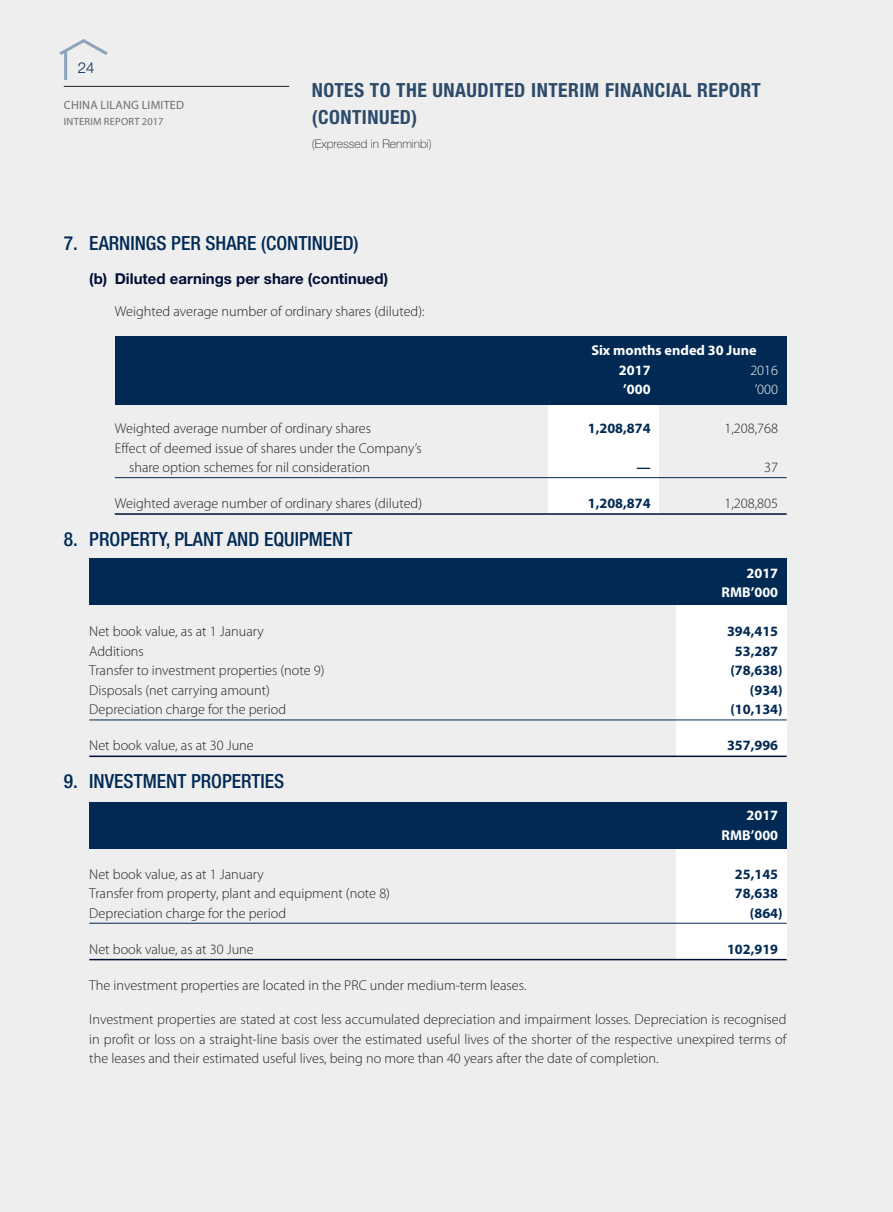
<style>
.page{position:relative;width:893px;height:1212px;background:#fff}
.page>*{position:absolute;margin:0;border:0;box-sizing:border-box;transform-origin:0 0}
.Subhead_1{font:500 condensed 19.5px "Helvetica Neue LT Std";color:#002a54}
.t1{font:700 condensed 19.5px/27px "Helvetica Neue LT Std";letter-spacing:.025em;color:#2c4b6a}
.Subhead_2{font:700 15px "Helvetica Neue LT Std";color:#000d34}
.t2{font:300 15px "Helvetica Neue LT Std";color:#002a54}
.Table_2_colume{font:300 14.25px "Myriad Pro";color:#231f20}
.Body_text{font:300 14.25px/19.5px "Myriad Pro";color:#231f20;text-align:justify}
.Table_2_colume-2{font:700 14.25px "Myriad Pro";color:#002a54}
.Table_2_colume-3{font:700 14.25px "Myriad Pro";color:#fff}
.Table_2_colume-4{font:300 14.25px "Myriad Pro";color:#fff}
.t3{font:100 12px "Helvetica Neue LT Std";color:#231f20}
.t4{font:12px "Myriad Pro";letter-spacing:.02em;color:#6c6d70}
.t5{font:10.5px "Myriad Pro";letter-spacing:.02em;color:#6c6d70}
</style>
<div class="page">
<div style="left:0;top:0;width:892px;height:1212px;background:#eeeeef"></div>
<svg style="left:59px;top:39px;width:49px;height:41px"></svg>
<hr style="left:64px;top:86px;width:225px;height:1px;background:#231f20">
<div style="left:676px;top:588px;width:111px;height:168px;background:#fff"></div>
<div style="left:676px;top:831px;width:111px;height:128px;background:#fff"></div>
<div style="left:89px;top:559px;width:698px;height:46px;background:#002a54"></div>
<div style="left:89px;top:802px;width:698px;height:46px;background:#002a54"></div>
<div style="left:549px;top:367px;width:110px;height:147px;background:#fff"></div>
<div style="left:115px;top:337px;width:672px;height:68px;background:#002a54"></div>
<hr style="left:115px;top:477px;width:672px;height:1px;background:#002a54">
<hr style="left:115px;top:513px;width:672px;height:2px;background:#000f36">
<hr style="left:89px;top:719px;width:698px;height:1px;background:#002a54">
<hr style="left:89px;top:755px;width:698px;height:2px;background:#000f36">
<hr style="left:89px;top:923px;width:698px;height:1px;background:#002a54">
<hr style="left:89px;top:959px;width:698px;height:1px;background:#000f36">
<p class="t2" style="left:78px;top:58px;width:18px">24</p>
<p class="t4" style="left:64px;top:98px;width:122px">CHINA LILANG LIMITED</p>
<p class="t5" style="left:64px;top:115px;width:101px">INTERIM REPORT 2017</p>
<h1 class="t1" style="left:312px;top:77px;width:450px">NOTES TO THE UNAUDITED INTERIM FINANCIAL REPORT (CONTINUED)</h1>
<p class="t3" style="left:312px;top:137px;width:121px">(Expressed in Renminbi)</p>
<p class="Subhead_1" style="left:64px;top:231px;width:296px">7. EARNINGS PER SHARE (CONTINUED)</p>
<p class="Subhead_2" style="left:89px;top:269px;width:300px">(b) Diluted earnings per share (continued)</p>
<p class="Body_text" style="left:115px;top:301px;width:311px">Weighted average number of ordinary shares (diluted):</p>
<p class="Table_2_colume-3" style="left:591px;top:341px;width:167px">Six months ended 30 June</p>
<p class="Table_2_colume-3" style="left:619px;top:360px;width:33px">2017</p>
<p class="Table_2_colume-4" style="left:750px;top:361px;width:29px">2016</p>
<p class="Table_2_colume-3" style="left:623px;top:380px;width:29px">’000</p>
<p class="Table_2_colume-4" style="left:755px;top:381px;width:25px">’000</p>
<p class="Table_2_colume" style="left:115px;top:420px;width:258px">Weighted average number of ordinary shares</p>
<p class="Table_2_colume-2" style="left:588px;top:419px;width:64px">1,208,874</p>
<p class="Table_2_colume" style="left:724px;top:420px;width:55px">1,208,768</p>
<p class="Table_2_colume" style="left:115px;top:439px;width:308px">Effect of deemed issue of shares under the Company’s</p>
<p class="Table_2_colume" style="left:129px;top:459px;width:242px">share option schemes for nil consideration</p>
<p class="Table_2_colume-2" style="left:636px;top:458px;width:16px">—</p>
<p class="Table_2_colume" style="left:764px;top:459px;width:15px">37</p>
<p class="Table_2_colume" style="left:115px;top:495px;width:309px">Weighted average number of ordinary shares (diluted)</p>
<p class="Table_2_colume-2" style="left:588px;top:494px;width:64px">1,208,874</p>
<p class="Table_2_colume" style="left:724px;top:495px;width:55px">1,208,805</p>
<p class="Subhead_1" style="left:64px;top:527px;width:290px">8. PROPERTY, PLANT AND EQUIPMENT</p>
<p class="Table_2_colume-3" style="left:746px;top:564px;width:33px">2017</p>
<p class="Table_2_colume-3" style="left:722px;top:583px;width:58px">RMB’000</p>
<p class="Table_2_colume" style="left:89px;top:623px;width:176px">Net book value, as at 1 January</p>
<p class="Table_2_colume-2" style="left:727px;top:622px;width:53px">394,415</p>
<p class="Table_2_colume" style="left:89px;top:642px;width:56px">Additions</p>
<p class="Table_2_colume-2" style="left:735px;top:642px;width:45px">53,287</p>
<p class="Table_2_colume" style="left:89px;top:662px;width:237px">Transfer to investment properties (note 9)</p>
<p class="Table_2_colume-2" style="left:730px;top:661px;width:54px">(78,638)</p>
<p class="Table_2_colume" style="left:89px;top:681px;width:182px">Disposals (net carrying amount)</p>
<p class="Table_2_colume-2" style="left:750px;top:681px;width:34px">(934)</p>
<p class="Table_2_colume" style="left:89px;top:701px;width:198px">Depreciation charge for the period</p>
<p class="Table_2_colume-2" style="left:730px;top:700px;width:54px">(10,134)</p>
<p class="Table_2_colume" style="left:89px;top:737px;width:166px">Net book value, as at 30 June</p>
<p class="Table_2_colume-2" style="left:727px;top:736px;width:53px">357,996</p>
<p class="Subhead_1" style="left:64px;top:769px;width:222px">9. INVESTMENT PROPERTIES</p>
<p class="Table_2_colume-3" style="left:746px;top:806px;width:33px">2017</p>
<p class="Table_2_colume-3" style="left:722px;top:825px;width:58px">RMB’000</p>
<p class="Table_2_colume" style="left:89px;top:865px;width:176px">Net book value, as at 1 January</p>
<p class="Table_2_colume-2" style="left:735px;top:864px;width:45px">25,145</p>
<p class="Table_2_colume" style="left:89px;top:885px;width:302px">Transfer from property, plant and equipment (note 8)</p>
<p class="Table_2_colume-2" style="left:735px;top:884px;width:45px">78,638</p>
<p class="Table_2_colume" style="left:89px;top:904px;width:198px">Depreciation charge for the period</p>
<p class="Table_2_colume-2" style="left:750px;top:903px;width:34px">(864)</p>
<p class="Table_2_colume" style="left:89px;top:940px;width:166px">Net book value, as at 30 June</p>
<p class="Table_2_colume-2" style="left:727px;top:939px;width:53px">102,919</p>
<p class="Body_text" style="left:89px;top:975px;width:439px">The investment properties are located in the PRC under medium-term leases.</p>
<p class="Body_text" style="left:89px;top:1009px;width:699px">Investment properties are stated at cost less accumulated depreciation and impairment losses. Depreciation is recognised in profit or loss on a straight-line basis over the estimated useful lives of the shorter of the respective unexpired terms of the leases and their estimated useful lives, being no more than 40 years after the date of completion.</p>
</div>
